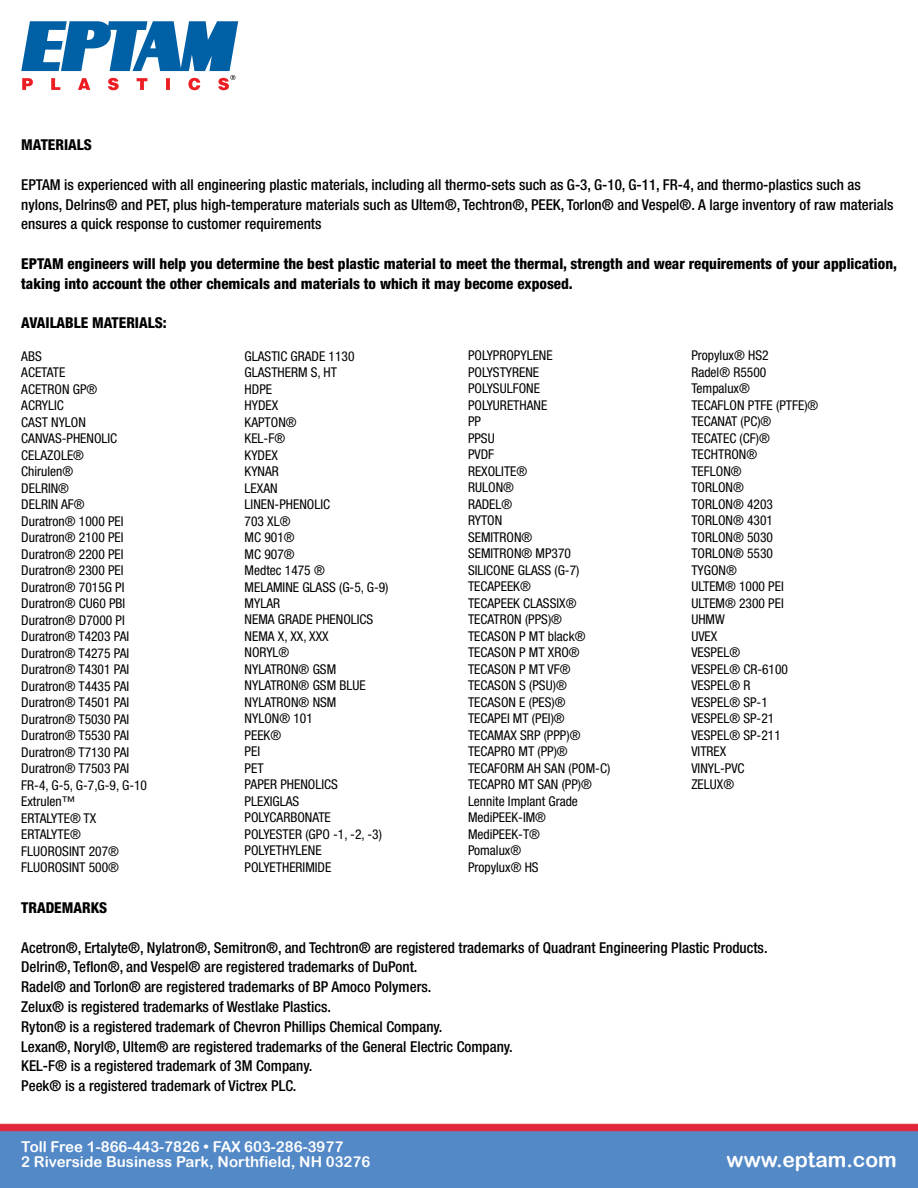
<style>
.page{position:relative;width:918px;height:1188px;background:#fff}
.page>*{position:absolute;margin:0;border:0;box-sizing:border-box;transform-origin:0 0}
.t1{font:21px "Arial Rounded MT Bold";color:#fff}
.t2{font:500 condensed 15px/19.8px "Helvetica Neue LT Std";color:#000}
.t3{font:800 condensed 15px/19.8px "Helvetica Neue LT Std";color:#000}
.t4{font:15px/15px "Arial Rounded MT Bold";color:#fff}
.t5{font:condensed 13.5px/16.5px "Helvetica Neue LT Std";color:#000}
</style>
<div class="page">
<img style="left:0;top:1123px;width:918px;height:65px">
<svg style="left:21px;top:21px;width:217px;height:69px"></svg>
<p class="t3" style="left:21px;top:135px;width:72px">MATERIALS</p>
<p class="t2" style="left:21px;top:174px;width:874px">EPTAM is experienced with all engineering plastic materials, including all thermo-sets such as G-3, G-10, G-11, FR-4, and thermo-plastics such as nylons, Delrins® and PET, plus high-temperature materials such as Ultem®, Techtron®, PEEK, Torlon® and Vespel®. A large inventory of raw materials ensures a quick response to customer requirements</p>
<p class="t3" style="left:21px;top:254px;width:877px">EPTAM engineers will help you determine the best plastic material to meet the thermal, strength and wear requirements of your application, taking into account the other chemicals and materials to which it may become exposed.</p>
<p class="t3" style="left:21px;top:313px;width:147px">AVAILABLE MATERIALS:</p>
<p class="t5" style="left:21px;top:348px;width:127px">ABS<br>ACETATE<br>ACETRON GP®<br>ACRYLIC<br>CAST NYLON<br>CANVAS-PHENOLIC<br>CELAZOLE®<br>Chirulen®<br>DELRIN®<br>DELRIN AF®<br>Duratron® 1000 PEI<br>Duratron® 2100 PEI<br>Duratron® 2200 PEI<br>Duratron® 2300 PEI<br>Duratron® 7015G PI<br>Duratron® CU60 PBI<br>Duratron® D7000 PI<br>Duratron® T4203 PAI<br>Duratron® T4275 PAI<br>Duratron® T4301 PAI<br>Duratron® T4435 PAI<br>Duratron® T4501 PAI<br>Duratron® T5030 PAI<br>Duratron® T5530 PAI<br>Duratron® T7130 PAI<br>Duratron® T7503 PAI<br>FR-4, G-5, G-7,G-9, G-10<br>Extrulen™<br>ERTALYTE® TX<br>ERTALYTE®<br>FLUOROSINT 207®<br>FLUOROSINT 500®</p>
<p class="t5" style="left:245px;top:347px;width:145px">GLASTIC GRADE 1130<br>GLASTHERM S, HT<br>HDPE<br>HYDEX<br>KAPTON®<br>KEL-F®<br>KYDEX<br>KYNAR<br>LEXAN<br>LINEN-PHENOLIC<br>703 XL®<br>MC 901®<br>MC 907®<br>Medtec 1475 ®<br>MELAMINE GLASS (G-5, G-9)<br>MYLAR<br>NEMA GRADE PHENOLICS<br>NEMA X, XX, XXX<br>NORYL®<br>NYLATRON® GSM<br>NYLATRON® GSM BLUE<br>NYLATRON® NSM<br>NYLON® 101<br>PEEK®<br>PEI<br>PET<br>PAPER PHENOLICS<br>PLEXIGLAS<br>POLYCARBONATE<br>POLYESTER (GPO -1, -2, -3)<br>POLYETHYLENE<br>POLYETHERIMIDE</p>
<p class="t5" style="left:468px;top:347px;width:144px">POLYPROPYLENE<br>POLYSTYRENE<br>POLYSULFONE<br>POLYURETHANE<br>PP<br>PPSU<br>PVDF<br>REXOLITE®<br>RULON®<br>RADEL®<br>RYTON<br>SEMITRON®<br>SEMITRON® MP370<br>SILICONE GLASS (G-7)<br>TECAPEEK®<br>TECAPEEK CLASSIX®<br>TECATRON (PPS)®<br>TECASON P MT black®<br>TECASON P MT XRO®<br>TECASON P MT VF®<br>TECASON S (PSU)®<br>TECASON E (PES)®<br>TECAPEI MT (PEI)®<br>TECAMAX SRP (PPP)®<br>TECAPRO MT (PP)®<br>TECAFORM AH SAN (POM-C)<br>TECAPRO MT SAN (PP)®<br>Lennite Implant Grade<br>MediPEEK-IM®<br>MediPEEK-T®<br>Pomalux®<br>Propylux® HS</p>
<p class="t5" style="left:691px;top:347px;width:129px">Propylux® HS2<br>Radel® R5500<br>Tempalux®<br>TECAFLON PTFE (PTFE)®<br>TECANAT (PC)®<br>TECATEC (CF)®<br>TECHTRON®<br>TEFLON®<br>TORLON®<br>TORLON® 4203<br>TORLON® 4301<br>TORLON® 5030<br>TORLON® 5530<br>TYGON®<br>ULTEM® 1000 PEI<br>ULTEM® 2300 PEI<br>UHMW<br>UVEX<br>VESPEL®<br>VESPEL® CR-6100<br>VESPEL® R<br>VESPEL® SP-1<br>VESPEL® SP-21<br>VESPEL® SP-211<br>VITREX<br>VINYL-PVC<br>ZELUX®</p>
<p class="t3" style="left:21px;top:897px;width:88px">TRADEMARKS</p>
<p class="t2" style="left:21px;top:937px;width:748px">Acetron®, Ertalyte®, Nylatron®, Semitron®, and Techtron® are registered trademarks of Quadrant Engineering Plastic Products.<br>Delrin®, Teflon®, and Vespel® are registered trademarks of DuPont.<br>Radel® and Torlon® are registered trademarks of BP Amoco Polymers.<br>Zelux® is registered trademarks of Westlake Plastics.<br>Ryton® is a registered trademark of Chevron Phillips Chemical Company.<br>Lexan®, Noryl®, Ultem® are registered trademarks of the General Electric Company.<br>KEL-F® is a registered trademark of 3M Company.<br>Peek® is a registered trademark of Victrex PLC.</p>
<p class="t4" style="left:21px;top:1139px;width:351px">Toll Free 1-866-443-7826 • FAX 603-286-3977<br>2 Riverside Business Park, Northfield, NH 03276</p>
<h1 class="t1" style="left:727px;top:1147px;width:172px">www.eptam.com</h1>
</div>
